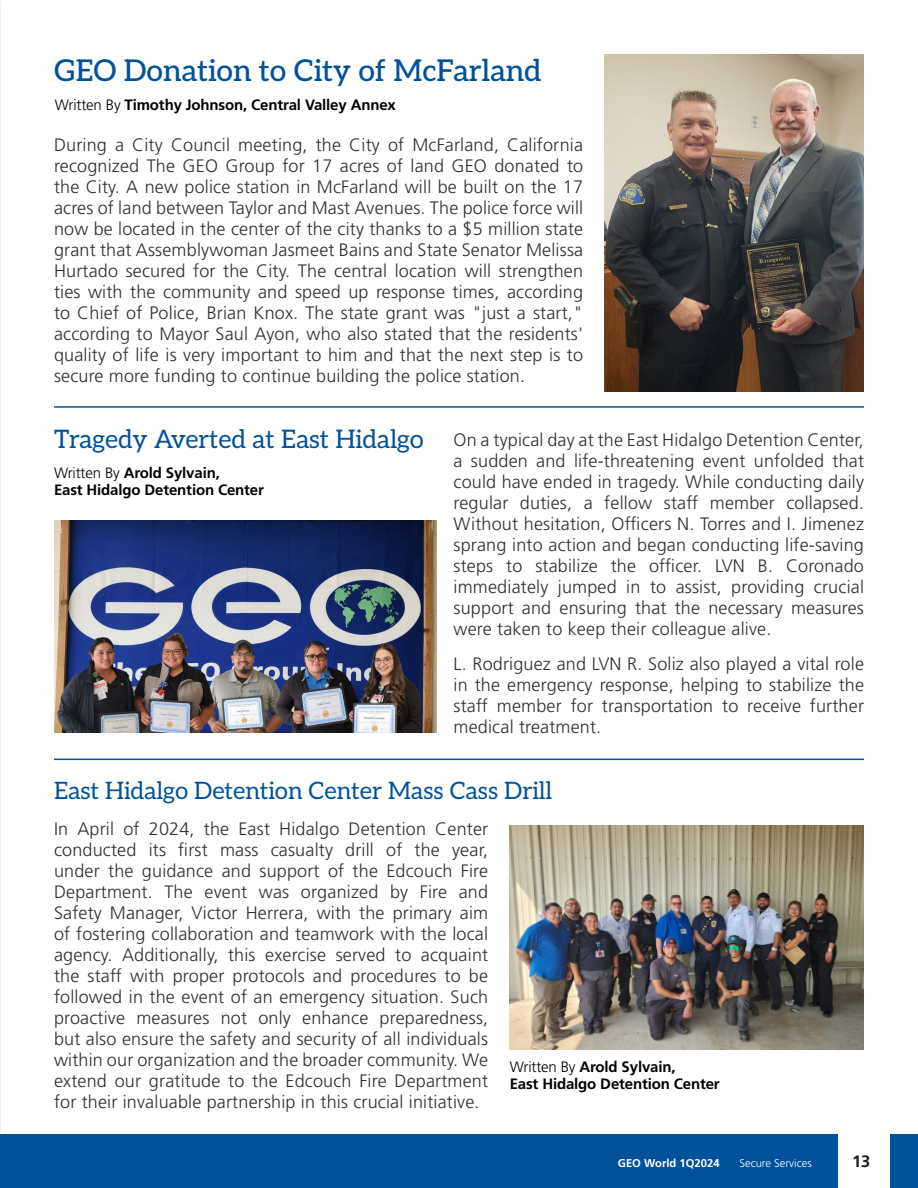
<style>
.page{position:relative;width:918px;height:1188px;background:#fff}
.page>*{position:absolute;margin:0;border:0;box-sizing:border-box;transform-origin:0 0}
.t1{font:500 30px "Aleo";letter-spacing:-.005em;color:#01529a}
.t2{font:25.5px "Aleo";letter-spacing:-.005em;color:#01529a}
.t3{font:24px "Aleo";letter-spacing:-.005em;color:#01529a}
._2nd_paragraph_style{font:300 18px/21px "Frutiger LT Std";letter-spacing:.01em;color:#312f30;text-align:justify}
.t4{font:700 16.5px "Frutiger LT Std";color:#231f20}
.t5{font:700 15px "Frutiger LT Std";letter-spacing:-.01em;color:#000}
.t6{font:700 11.25px "Frutiger LT Std";color:#fff}
.t7{font:300 11.25px "Frutiger LT Std";color:#fff}
.s1{font-weight:300}
</style>
<div class="page">
<div style="left:0;top:1134px;width:918px;height:54px;background:#01529a"></div>
<div style="left:838px;top:1134px;width:52px;height:54px;background:#fff"></div>
<img style="left:54px;top:521px;width:382px;height:212px">
<hr style="left:54px;top:759px;width:810px;height:1px;background:#01529a">
<img style="left:605px;top:54px;width:259px;height:338px">
<hr style="left:54px;top:406px;width:810px;height:2px;background:#01529a">
<img style="left:510px;top:825px;width:354px;height:225px">
<p class="t1" style="left:54px;top:47px;width:489px">GEO Donation to City of McFarland</p>
<p class="t5" style="left:55px;top:96px;width:343px"><span class="s1">Written By</span> Timothy Johnson, Central Valley Annex</p>
<p class="_2nd_paragraph_style" style="left:54px;top:134px;width:531px">During a City Council meeting, the City of McFarland, California recognized The GEO Group for 17 acres of land GEO donated to the City. A new police station in McFarland will be built on the 17 acres of land between Taylor and Mast Avenues. The police force will now be located in the center of the city thanks to a $5 million state grant that Assemblywoman Jasmeet Bains and State Senator Melissa Hurtado secured for the City. The central location will strengthen ties with the community and speed up response times, according to Chief of Police, Brian Knox. The state grant was "just a start," according to Mayor Saul Ayon, who also stated that the residents' quality of life is very important to him and that the next step is to secure more funding to continue building the police station.</p>
<p class="t2" style="left:54px;top:419px;width:371px">Tragedy Averted at East Hidalgo</p>
<p class="t5" style="left:54px;top:464px;width:167px"><span class="s1">Written By</span> Arold Sylvain,</p>
<p class="t5" style="left:54px;top:481px;width:212px">East Hidalgo Detention Center</p>
<p class="_2nd_paragraph_style" style="left:454px;top:430px;width:412px">On a typical day at the East Hidalgo Detention Center, a sudden and life-threatening event unfolded that could have ended in tragedy. While conducting daily regular duties, a fellow staff member collapsed.<br>Without hesitation, Officers N. Torres and I. Jimenez sprang into action and began conducting life-saving steps to stabilize the officer. LVN B. Coronado immediately jumped in to assist, providing crucial support and ensuring that the necessary measures were taken to keep their colleague alive.</p>
<p class="_2nd_paragraph_style" style="left:454px;top:653px;width:412px">L. Rodriguez and LVN R. Soliz also played a vital role in the emergency response, helping to stabilize the staff member for transportation to receive further medical treatment.</p>
<p class="t3" style="left:54px;top:772px;width:500px">East Hidalgo Detention Center Mass Cass Drill</p>
<p class="_2nd_paragraph_style" style="left:54px;top:819px;width:436px">In April of 2024, the East Hidalgo Detention Center conducted its first mass casualty drill of the year, under the guidance and support of the Edcouch Fire Department. The event was organized by Fire and Safety Manager, Victor Herrera, with the primary aim of fostering collaboration and teamwork with the local agency. Additionally, this exercise served to acquaint the staff with proper protocols and procedures to be followed in the event of an emergency situation. Such proactive measures not only enhance preparedness, but also ensure the safety and security of all individuals within our organization and the broader community. We extend our gratitude to the Edcouch Fire Department for their invaluable partnership in this crucial initiative.</p>
<p class="t5" style="left:510px;top:1058px;width:167px"><span class="s1">Written By</span> Arold Sylvain,</p>
<p class="t5" style="left:510px;top:1075px;width:212px">East Hidalgo Detention Center</p>
<p class="t6" style="left:618px;top:1157px;width:103px">GEO World 1Q2024</p>
<p class="t7" style="left:739px;top:1157px;width:74px">Secure Services</p>
<p class="t4" style="left:852px;top:1152px;width:20px">13</p>
</div>
